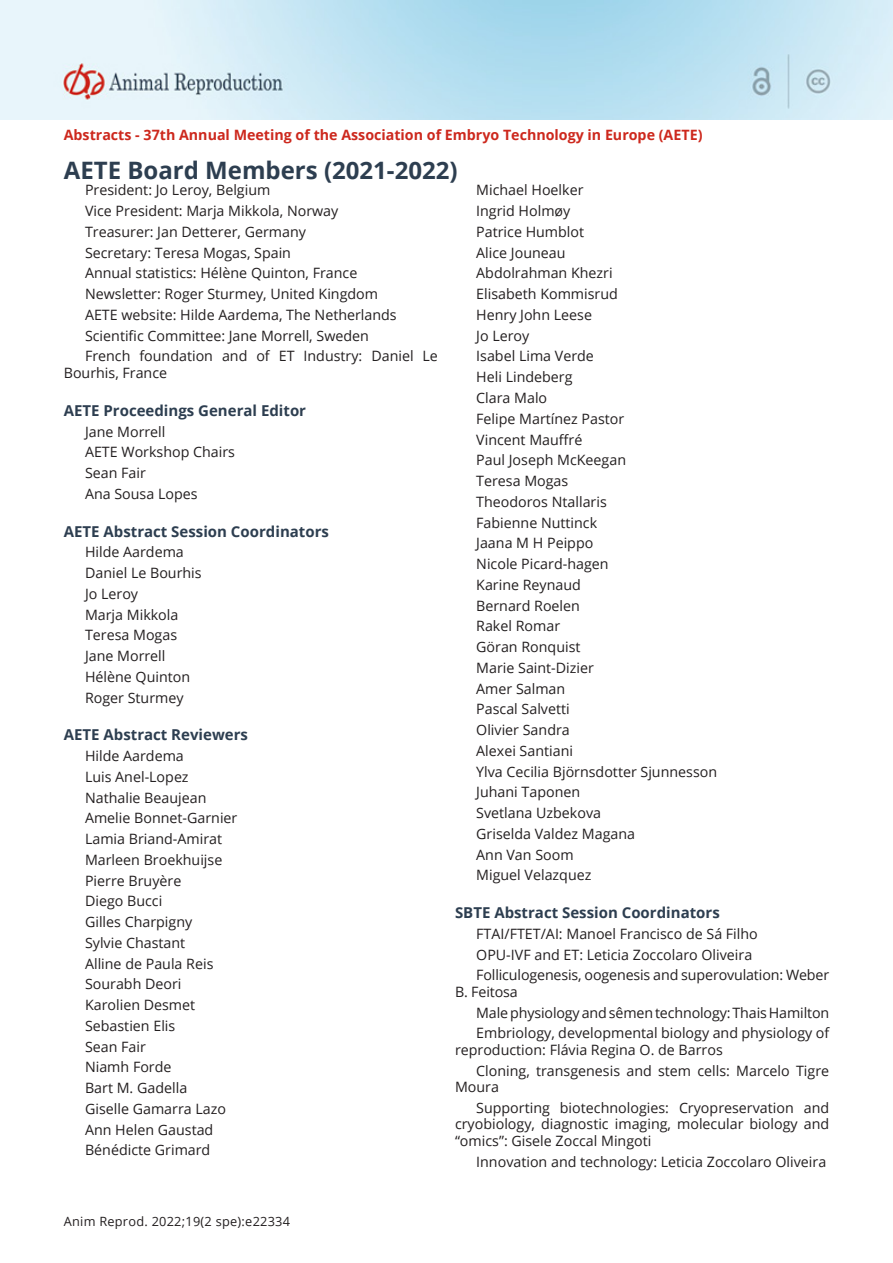
<style>
.page{position:relative;width:893px;height:1263px;background:#fff}
.page>*{position:absolute;margin:0;border:0;box-sizing:border-box;transform-origin:0 0}
.ArticleTitle{font:700 24px "Open Sans";color:#2d3e50}
.t1{font:700 15px "Open Sans";color:#2d3e50}
.Paragraph{font:14.25px/16.5px "Open Sans";color:#231f20}
.t2{font:700 14.25px "Open Sans";color:#cd281d}
.t3{font:12.75px "Open Sans";letter-spacing:.02em;color:#231f20}
</style>
<div class="page">
<img style="left:1px;top:1px;width:892px;height:118px">
<p class="t2" style="left:64px;top:125px;width:640px">Abstracts - 37th Annual Meeting of the Association of Embryo Technology in Europe (AETE)</p>
<p class="ArticleTitle" style="left:64px;top:153px;width:395px">AETE Board Members (2021-2022)</p>
<p class="Paragraph" style="left:85px;top:182px;width:187px">President: Jo Leroy, Belgium</p>
<p class="Paragraph" style="left:85px;top:202px;width:255px">Vice President: Marja Mikkola, Norway</p>
<p class="Paragraph" style="left:85px;top:223px;width:223px">Treasurer: Jan Detterer, Germany</p>
<p class="Paragraph" style="left:85px;top:244px;width:207px">Secretary: Teresa Mogas, Spain</p>
<p class="Paragraph" style="left:85px;top:265px;width:274px">Annual statistics: Hélène Quinton, France</p>
<p class="Paragraph" style="left:85px;top:285px;width:295px">Newsletter: Roger Sturmey, United Kingdom</p>
<p class="Paragraph" style="left:85px;top:306px;width:313px">AETE website: Hilde Aardema, The Netherlands</p>
<p class="Paragraph" style="left:85px;top:327px;width:285px">Scientific Committee: Jane Morrell, Sweden</p>
<p class="Paragraph" style="left:64px;top:348px;width:376px;text-indent:21px">French foundation and of ET Industry: Daniel Le<br>Bourhis, France</p>
<p class="t1" style="left:64px;top:400px;width:244px">AETE Proceedings General Editor</p>
<p class="Paragraph" style="left:85px;top:423px;width:82px">Jane Morrell</p>
<p class="Paragraph" style="left:85px;top:443px;width:152px">AETE Workshop Chairs</p>
<p class="Paragraph" style="left:85px;top:464px;width:62px">Sean Fair</p>
<p class="Paragraph" style="left:85px;top:485px;width:114px">Ana Sousa Lopes</p>
<p class="t1" style="left:64px;top:520px;width:267px">AETE Abstract Session Coordinators</p>
<p class="Paragraph" style="left:85px;top:543px;width:100px">Hilde Aardema</p>
<p class="Paragraph" style="left:85px;top:564px;width:118px">Daniel Le Bourhis</p>
<p class="Paragraph" style="left:85px;top:585px;width:55px">Jo Leroy</p>
<p class="Paragraph" style="left:85px;top:606px;width:95px">Marja Mikkola</p>
<p class="Paragraph" style="left:85px;top:626px;width:94px">Teresa Mogas</p>
<p class="Paragraph" style="left:85px;top:647px;width:82px">Jane Morrell</p>
<p class="Paragraph" style="left:85px;top:668px;width:107px">Hélène Quinton</p>
<p class="Paragraph" style="left:85px;top:689px;width:100px">Roger Sturmey</p>
<p class="t1" style="left:64px;top:724px;width:186px">AETE Abstract Reviewers</p>
<p class="Paragraph" style="left:85px;top:747px;width:100px">Hilde Aardema</p>
<p class="Paragraph" style="left:85px;top:768px;width:105px">Luis Anel-Lopez</p>
<p class="Paragraph" style="left:85px;top:789px;width:123px">Nathalie Beaujean</p>
<p class="Paragraph" style="left:85px;top:809px;width:154px">Amelie Bonnet-Garnier</p>
<p class="Paragraph" style="left:85px;top:830px;width:139px">Lamia Briand-Amirat</p>
<p class="Paragraph" style="left:85px;top:851px;width:139px">Marleen Broekhuijse</p>
<p class="Paragraph" style="left:85px;top:872px;width:98px">Pierre Bruyère</p>
<p class="Paragraph" style="left:85px;top:892px;width:79px">Diego Bucci</p>
<p class="Paragraph" style="left:85px;top:913px;width:109px">Gilles Charpigny</p>
<p class="Paragraph" style="left:85px;top:934px;width:102px">Sylvie Chastant</p>
<p class="Paragraph" style="left:85px;top:955px;width:130px">Alline de Paula Reis</p>
<p class="Paragraph" style="left:85px;top:975px;width:98px">Sourabh Deori</p>
<p class="Paragraph" style="left:85px;top:996px;width:112px">Karolien Desmet</p>
<p class="Paragraph" style="left:85px;top:1017px;width:92px">Sebastien Elis</p>
<p class="Paragraph" style="left:85px;top:1038px;width:62px">Sean Fair</p>
<p class="Paragraph" style="left:85px;top:1058px;width:88px">Niamh Forde</p>
<p class="Paragraph" style="left:85px;top:1079px;width:104px">Bart M. Gadella</p>
<p class="Paragraph" style="left:85px;top:1100px;width:143px">Giselle Gamarra Lazo</p>
<p class="Paragraph" style="left:85px;top:1121px;width:130px">Ann Helen Gaustad</p>
<p class="Paragraph" style="left:85px;top:1142px;width:127px">Bénédicte Grimard</p>
<p class="Paragraph" style="left:476px;top:182px;width:109px">Michael Hoelker</p>
<p class="Paragraph" style="left:476px;top:202px;width:96px">Ingrid Holmøy</p>
<p class="Paragraph" style="left:476px;top:223px;width:109px">Patrice Humblot</p>
<p class="Paragraph" style="left:476px;top:244px;width:91px">Alice Jouneau</p>
<p class="Paragraph" style="left:476px;top:265px;width:138px">Abdolrahman Khezri</p>
<p class="Paragraph" style="left:476px;top:285px;width:143px">Elisabeth Kommisrud</p>
<p class="Paragraph" style="left:476px;top:306px;width:117px">Henry John Leese</p>
<p class="Paragraph" style="left:476px;top:327px;width:55px">Jo Leroy</p>
<p class="Paragraph" style="left:476px;top:348px;width:119px">Isabel Lima Verde</p>
<p class="Paragraph" style="left:476px;top:368px;width:98px">Heli Lindeberg</p>
<p class="Paragraph" style="left:476px;top:389px;width:72px">Clara Malo</p>
<p class="Paragraph" style="left:476px;top:410px;width:150px">Felipe Martínez Pastor</p>
<p class="Paragraph" style="left:476px;top:431px;width:108px">Vincent Mauffré</p>
<p class="Paragraph" style="left:476px;top:451px;width:151px">Paul Joseph McKeegan</p>
<p class="Paragraph" style="left:476px;top:472px;width:94px">Teresa Mogas</p>
<p class="Paragraph" style="left:476px;top:493px;width:132px">Theodoros Ntallaris</p>
<p class="Paragraph" style="left:476px;top:514px;width:122px">Fabienne Nuttinck</p>
<p class="Paragraph" style="left:476px;top:534px;width:119px">Jaana M H Peippo</p>
<p class="Paragraph" style="left:476px;top:555px;width:134px">Nicole Picard-hagen</p>
<p class="Paragraph" style="left:476px;top:576px;width:106px">Karine Reynaud</p>
<p class="Paragraph" style="left:476px;top:597px;width:105px">Bernard Roelen</p>
<p class="Paragraph" style="left:476px;top:617px;width:85px">Rakel Romar</p>
<p class="Paragraph" style="left:476px;top:638px;width:106px">Göran Ronquist</p>
<p class="Paragraph" style="left:476px;top:659px;width:119px">Marie Saint-Dizier</p>
<p class="Paragraph" style="left:476px;top:680px;width:91px">Amer Salman</p>
<p class="Paragraph" style="left:476px;top:700px;width:95px">Pascal Salvetti</p>
<p class="Paragraph" style="left:476px;top:721px;width:95px">Olivier Sandra</p>
<p class="Paragraph" style="left:476px;top:742px;width:98px">Alexei Santiani</p>
<p class="Paragraph" style="left:476px;top:763px;width:242px">Ylva Cecilia Björnsdotter Sjunnesson</p>
<p class="Paragraph" style="left:476px;top:783px;width:105px">Juhani Taponen</p>
<p class="Paragraph" style="left:476px;top:804px;width:126px">Svetlana Uzbekova</p>
<p class="Paragraph" style="left:476px;top:825px;width:160px">Griselda Valdez Magana</p>
<p class="Paragraph" style="left:476px;top:846px;width:99px">Ann Van Soom</p>
<p class="Paragraph" style="left:476px;top:866px;width:117px">Miguel Velazquez</p>
<p class="t1" style="left:455px;top:902px;width:266px">SBTE Abstract Session Coordinators</p>
<p class="Paragraph" style="left:476px;top:925px;width:283px">FTAI/FTET/AI: Manoel Francisco de Sá Filho</p>
<p class="Paragraph" style="left:476px;top:946px;width:277px">OPU-IVF and ET: Leticia Zoccolaro Oliveira</p>
<p class="Paragraph" style="left:455px;top:966px;width:376px;text-indent:21px">Folliculogenesis, oogenesis and superovulation: Weber<br>B. Feitosa</p>
<p class="Paragraph" style="left:476px;top:1004px;width:354px">Male physiology and sêmen technology: Thais Hamilton</p>
<p class="Paragraph" style="left:455px;top:1024px;width:376px;text-indent:21px">Embriology, developmental biology and physiology of reproduction: Flávia Regina O. de Barros</p>
<p class="Paragraph" style="left:455px;top:1062px;width:376px;text-indent:21px">Cloning, transgenesis and stem cells: Marcelo Tigre<br>Moura</p>
<p class="Paragraph" style="left:455px;top:1099px;width:376px;text-align:justify;text-indent:21px">Supporting biotechnologies: Cryopreservation and cryobiology, diagnostic imaging, molecular biology and “omics”: Gisele Zoccal Mingoti</p>
<p class="Paragraph" style="left:476px;top:1153px;width:351px">Innovation and technology: Leticia Zoccolaro Oliveira</p>
<p class="t3" style="left:64px;top:1212px;width:228px">Anim Reprod. 2022;19(2 spe):e22334</p>
</div>
